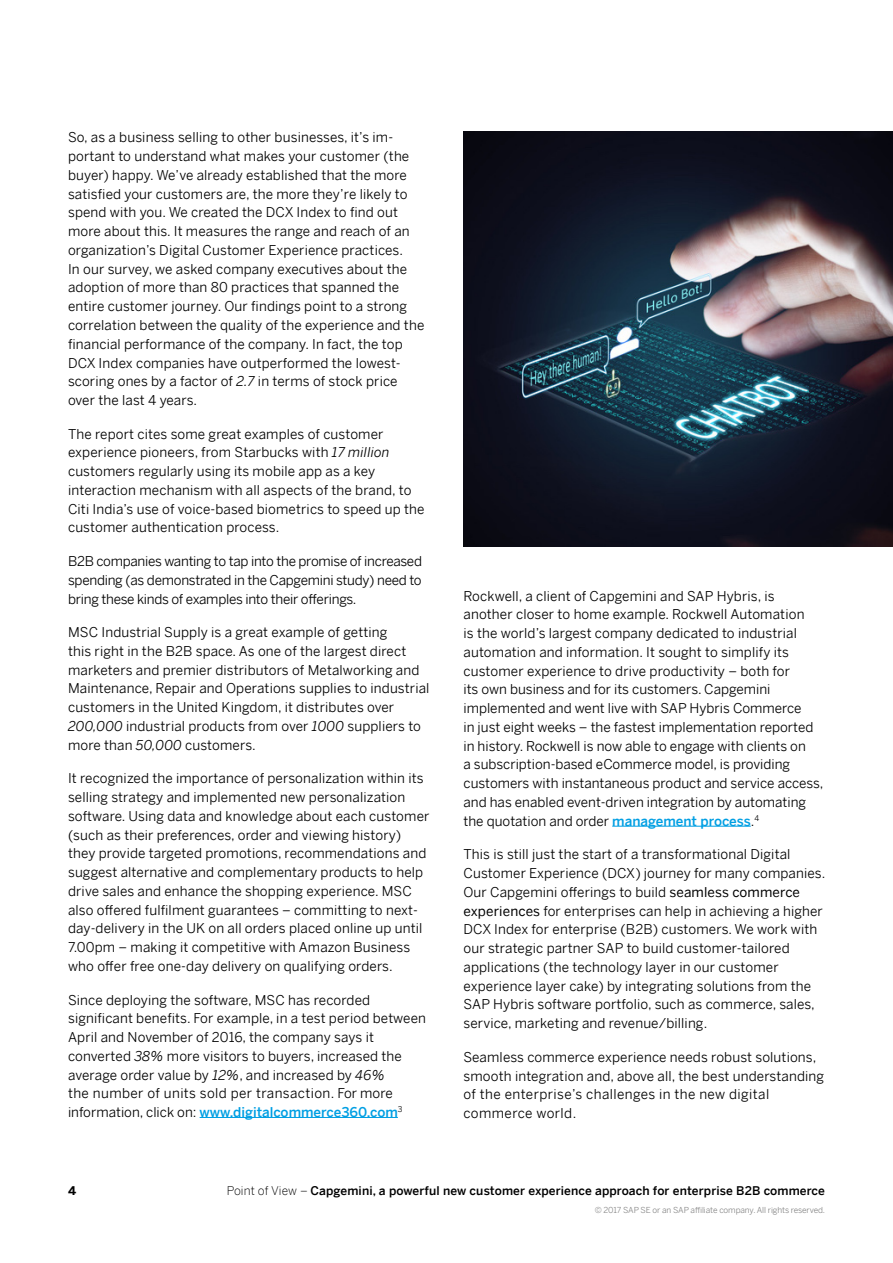
<style>
.page{position:relative;width:893px;height:1263px;background:#fff}
.page>*{position:absolute;margin:0;border:0;box-sizing:border-box;transform-origin:0 0}
.t1{font:13.5px/18.8px "Benton Sans";letter-spacing:.01em;color:#000}
.t2{font:500 12px "Benton Sans";letter-spacing:.01em;color:#000}
.t3{font:700 12px "Benton Sans";color:#000}
.t4{font:8.25px "Benton Sans";letter-spacing:-.01em;color:#878787}
.s1{font-style:italic}
.s2{font-weight:500;color:#009fe3}
.s3{font-style:inherit}
.s4{font-weight:300}
</style>
<div class="page">
<hr style="left:200px;top:1117px;width:198px;height:1px;background:#009fe3">
<hr style="left:612px;top:826px;width:139px;height:1px;background:#009fe3">
<img style="left:463px;top:132px;width:430px;height:414px">
<p class="t1" style="left:68px;top:126px;width:358px">So, as a business selling to other businesses, it’s im&shy;portant to understand what makes your customer (the buyer) happy. We’ve already established that the more satisfied your customers are, the more they’re likely to spend with you. We created the DCX Index to find out more about this. It measures the range and reach of an organization’s Digital Customer Experience practices.<br>In our survey, we asked company executives about the adoption of more than 80 practices that spanned the entire customer journey. Our findings point to a strong correlation between the quality of the experience and the financial performance of the company. In fact, the top DCX Index companies have outperformed the lowest&shy;scoring ones by a factor of <span class="s1">2.7</span> in terms of stock price over the last 4 years.</p>
<p class="t1" style="left:68px;top:423px;width:358px">The report cites some great examples of customer experience pioneers, from Starbucks with <span class="s1">17 million </span>customers regularly using its mobile app as a key interaction mechanism with all aspects of the brand, to Citi India’s use of voice-based biometrics to speed up the customer authentication process.</p>
<p class="t1" style="left:68px;top:550px;width:355px;text-align:justify">B2B companies wanting to tap into the promise of increased spending (as demonstrated in the Capgemini study) need to bring these kinds of examples into their offerings.</p>
<p class="t1" style="left:68px;top:621px;width:363px">MSC Industrial Supply is a great example of getting<br>this right in the B2B space. As one of the largest direct marketers and premier distributors of Metalworking and Maintenance, Repair and Operations supplies to industrial customers in the United Kingdom, it distributes over <span class="s1">200,000</span> industrial products from over <span class="s1">1000</span> suppliers to more than <span class="s1">50,000</span> customers.</p>
<p class="t1" style="left:68px;top:767px;width:363px">It recognized the importance of personalization within its selling strategy and implemented new personalization software. Using data and knowledge about each customer (such as their preferences, order and viewing history) they provide targeted promotions, recommendations and suggest alternative and complementary products to help drive sales and enhance the shopping experience. MSC also offered fulfilment guarantees – committing to next&shy;day-delivery in the UK on all orders placed online up until 7.00pm – making it competitive with Amazon Business who offer free one-day delivery on qualifying orders.</p>
<p class="t1" style="left:68px;top:988px;width:360px">Since deploying the software, MSC has recorded significant benefits. For example, in a test period between April and November of 2016, the company says it converted <span class="s1">38%</span> more visitors to buyers, increased the average order value by <span class="s1">12%</span>, and increased by <span class="s1">46%<br></span>the number of units sold per transaction. For more information, click on: <span class="s2">www.digitalcommerce360.com</span><sup>3</sup></p>
<p class="t1" style="left:463px;top:585px;width:361px">Rockwell, a client of Capgemini and SAP Hybris, is another closer to home example. Rockwell Automation<br>is the world’s largest company dedicated to industrial automation and information. It sought to simplify its customer experience to drive productivity – both for<br>its own business and for its customers. Capgemini implemented and went live with SAP Hybris Commerce<br>in just eight weeks – the fastest implementation reported in history. Rockwell is now able to engage with clients on<br>a subscription-based eCommerce model, is providing customers with instantaneous product and service access, and has enabled event-driven integration by automating the quotation and order <span class="s2">management process</span>.<sup>4</sup></p>
<p class="t1" style="left:463px;top:843px;width:363px">This is still just the start of a transformational Digital Customer Experience (DCX) journey for many companies.<br>Our Capgemini offerings to build <span class="s3">seamless commerce experiences</span> for enterprises can help in achieving a higher DCX Index for enterprise (B2B) customers. We work with our strategic partner SAP to build customer-tailored applications (the technology layer in our customer experience layer cake) by integrating solutions from the SAP Hybris software portfolio, such as commerce, sales, service, marketing and revenue/billing.</p>
<p class="t1" style="left:463px;top:1046px;width:362px">Seamless commerce experience needs robust solutions, smooth integration and, above all, the best understanding of the enterprise’s challenges in the new digital commerce world.</p>
<p class="t3" style="left:68px;top:1180px;width:10px">4</p>
<p class="t2" style="left:227px;top:1180px;width:599px"><span class="s4">Point of View –</span> Capgemini, a powerful new customer experience approach for enterprise B2B commerce</p>
<p class="t4" style="left:595px;top:1203px;width:232px">© 2017 SAP SE or an SAP affiliate company. All rights reserved.</p>
</div>
